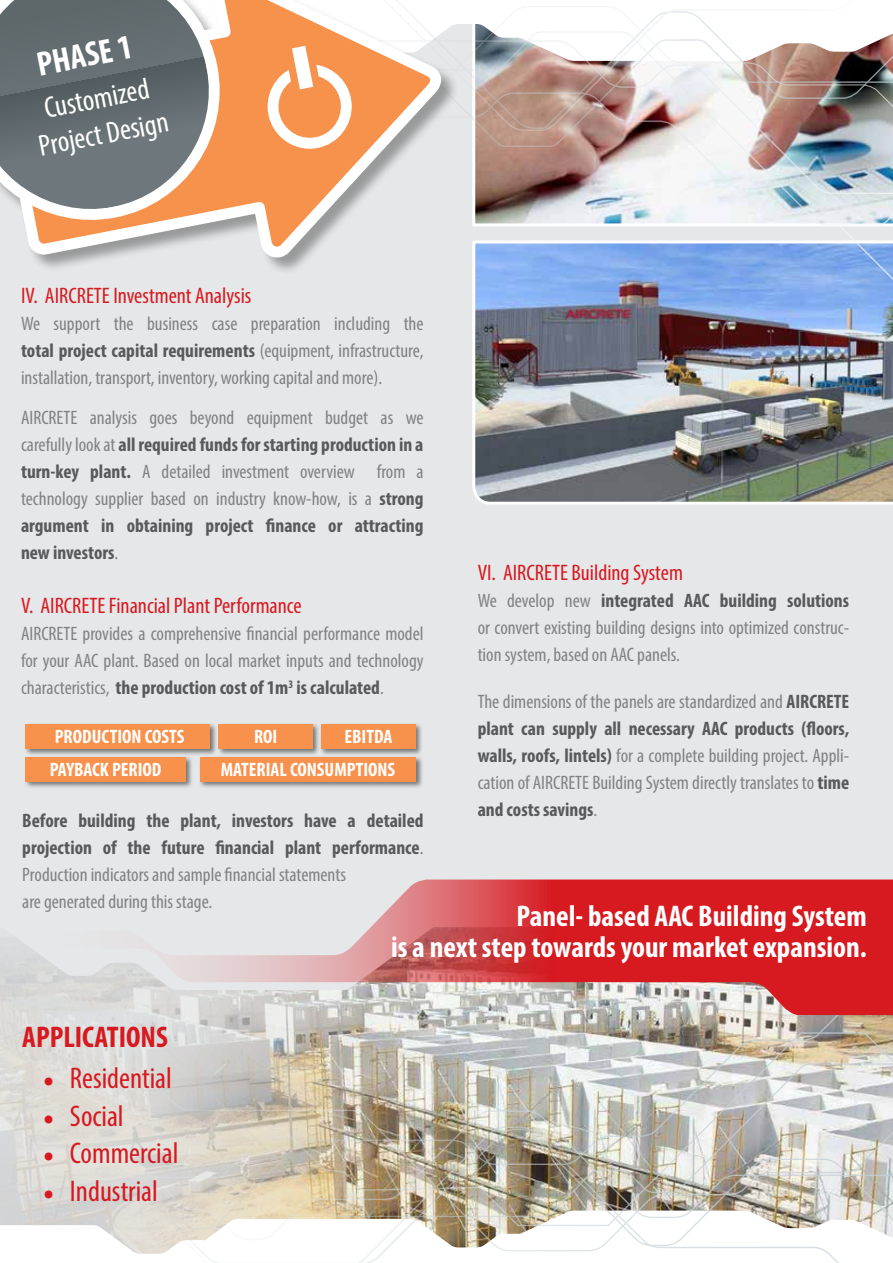
<style>
.page{position:relative;width:893px;height:1263px;background:#fff}
.page>*{position:absolute;margin:0;border:0;box-sizing:border-box;transform-origin:0 0}
.t1{font:700 condensed 34.5px "Myriad Pro";color:#fff}
.t2{font:700 condensed 30px/31.5px "Myriad Pro";color:#fff;text-align:right}
.t3{font:condensed 30px "Myriad Pro";color:#d71920}
.t4{font:condensed 30px/36px "Myriad Pro";color:#fff;text-align:center}
.t5{font:700 condensed 30px "Myriad Pro";color:#d71920}
.t6{font:condensed 22.5px "Myriad Pro";color:#d71920}
.t7{font:condensed 19.5px/27px "Myriad Pro";color:#808285;text-align:justify}
.t8{font:700 condensed 19.5px/27px "Myriad Pro";color:#58595b}
.t9{font:700 condensed 19.5px "Myriad Pro";color:#fff}
.s1{font-weight:700;color:#58595b}
.s2{font-weight:400;color:#808285}
.s3{font-family:"Minion Pro";font-stretch:normal}
</style>
<div class="page">
<img style="left:0;top:0;width:893px;height:1263px">
<svg style="left:11px;top:879px;width:882px;height:136px;background:#da888b"></svg>
<h1 class="t1" style="left:33px;top:43px;width:98px;rotate:-11deg">PHASE 1</h1>
<h2 class="t4" style="left:29px;top:93px;width:133px;rotate:-11deg">Customized<br>Project Design</h2>
<p class="t6" style="left:21px;top:281px;width:232px">IV. AIRCRETE Investment Analysis</p>
<p class="t7" style="left:21px;top:309px;width:404px">We support the business case preparation including the <span class="s1">total project capital requirements</span> (equipment, infrastructure, installation, transport, inventory, working capital and more).</p>
<p class="t7" style="left:21px;top:404px;width:404px">AIRCRETE analysis goes beyond equipment budget as we carefully look at <span class="s1">all required funds for starting production in a turn-key plant.</span> A detailed investment overview from a technology supplier based on industry know-how, is a <span class="s1">strong argument in obtaining project finance or attracting new investors</span>.</p>
<p class="t6" style="left:21px;top:592px;width:282px">V. AIRCRETE Financial Plant Performance</p>
<p class="t7" style="left:21px;top:620px;width:404px">AIRCRETE provides a comprehensive financial performance model for your AAC plant. Based on local market inputs and technology characteristics, <span class="s1">the production cost of 1m</span><sup>3</sup> <span class="s1">is calculated</span>.</p>
<p class="t6" style="left:478px;top:559px;width:207px">VI. AIRCRETE Building System</p>
<p class="t7" style="left:478px;top:587px;width:373px">We develop new <span class="s1">integrated AAC building solutions </span>or convert existing building designs into optimized construc&shy;tion system, based on AAC panels.</p>
<p class="t7" style="left:478px;top:687px;width:373px">The dimensions of the panels are standardized and <span class="s1">AIRCRETE plant can supply all necessary AAC products (floors, walls, roofs, lintels)</span> for a complete building project. Appli&shy;cation of AIRCRETE Building System directly translates to <span class="s1">time and costs savings</span>.</p>
<p class="t9" style="left:55px;top:725px;width:131px">PRODUCTION COSTS</p>
<p class="t9" style="left:254px;top:725px;width:25px">ROI</p>
<p class="t9" style="left:344px;top:725px;width:49px">EBITDA</p>
<p class="t9" style="left:50px;top:757px;width:113px">PAYBACK PERIOD</p>
<p class="t9" style="left:221px;top:757px;width:176px">MATERIAL CONSUMPTIONS</p>
<p class="t8" style="left:22px;top:807px;width:403px">Before building the plant, investors have a detailed projection of the future financial plant performance<span class="s2">.<br>Production indicators and sample financial statements<br>are generated during this stage.</span></p>
<h2 class="t2" style="left:391px;top:899px;width:477px">Panel- based AAC Building System<br>is a next step towards your market expansion.</h2>
<h2 class="t5" style="left:22px;top:1018px;width:147px">APPLICATIONS</h2>
<h2 class="t3" style="left:43px;top:1060px;width:130px"><span class="s3">•</span> Residential</h2>
<h2 class="t3" style="left:43px;top:1098px;width:82px"><span class="s3">•</span> Social</h2>
<h2 class="t3" style="left:43px;top:1135px;width:137px"><span class="s3">•</span> Commercial</h2>
<h2 class="t3" style="left:43px;top:1173px;width:116px"><span class="s3">•</span> Industrial</h2>
</div>
